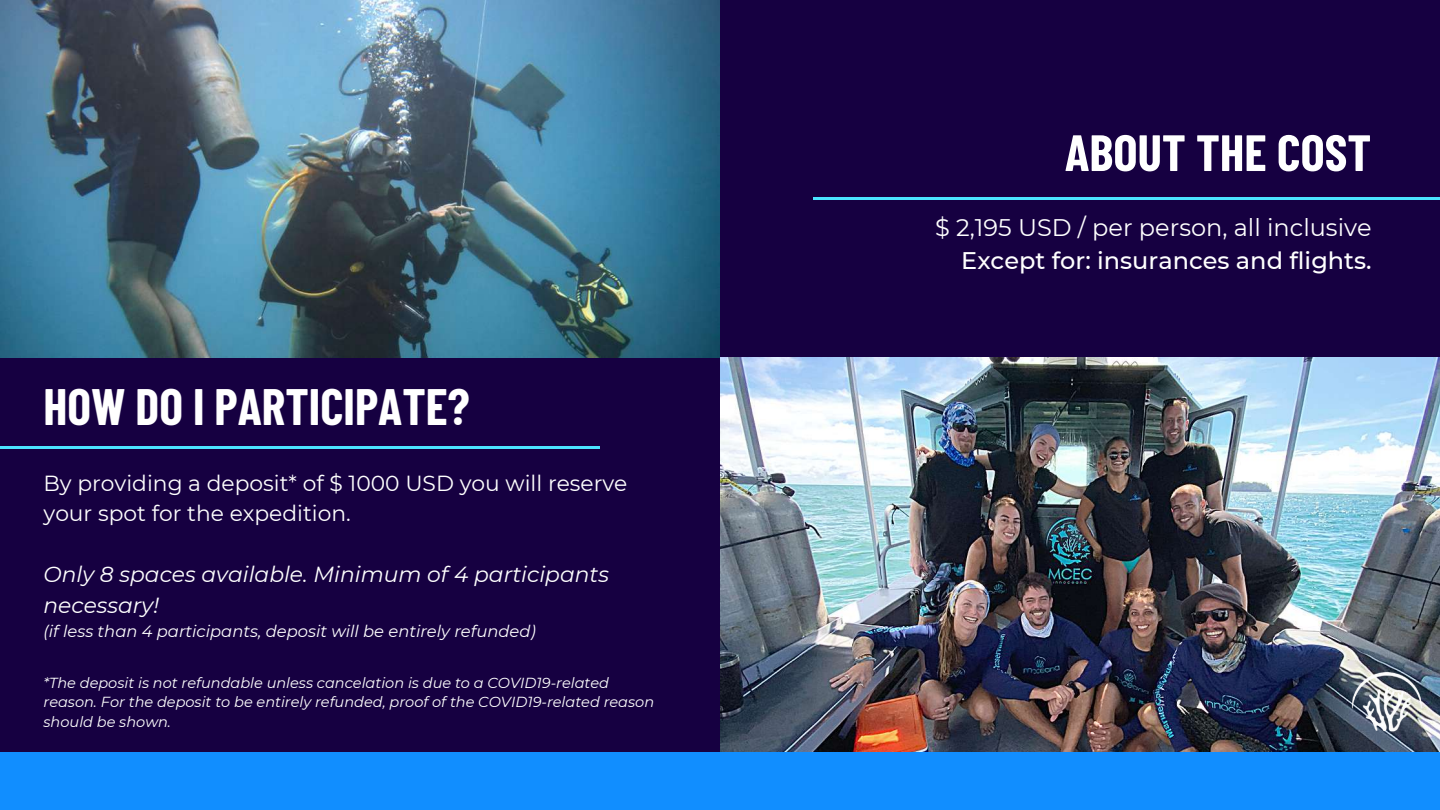
<style>
.page{position:relative;width:1440px;height:810px;background:#160041}
.page>*{position:absolute;margin:0;border:0;box-sizing:border-box;transform-origin:0 0}
.t1{font:700 51px "Barlow Condensed";color:#fff}
.t2{font:700 50px "Barlow Condensed";color:#fff}
.t3{font:24px "Montserrat";color:#fff}
.t4{font:500 24px "Montserrat";color:#fff}
.t5{font:21.8px/30.4px "Montserrat";color:#fff}
.t6{font:italic 21.8px/30.4px "Montserrat";color:#fff}
.t7{font:italic 16.3px "Montserrat";color:#fff}
.t8{font:italic 14.5px/19.8px "Montserrat";color:#fff}
</style>
<div class="page">
<img style="left:0;top:0;width:720px;height:358px">
<hr style="left:813px;top:197px;width:627px;height:3px;background:#4be4ff">
<hr style="left:0;top:446px;width:600px;height:3px;background:#4be4ff">
<img style="left:720px;top:358px;width:720px;height:394px">
<div style="left:0;top:752px;width:1440px;height:58px;background:#118eff"></div>
<img style="left:1294px;top:672px;width:146px;height:66px">
<h2 class="t2" style="left:44px;top:375px;width:427px">HOW DO I PARTICIPATE?</h2>
<h3 class="t5" style="left:44px;top:468px;width:585px">By providing a deposit* of $ 1000 USD you will reserve your spot for the expedition.</h3>
<h3 class="t6" style="left:44px;top:559px;width:567px">Only 8 spaces available. Minimum of 4 participants necessary!</h3>
<p class="t7" style="left:44px;top:621px;width:494px">(if less than 4 participants, deposit will be entirely refunded)</p>
<p class="t8" style="left:44px;top:672px;width:612px">*The deposit is not refundable unless cancelation is due to a COVID19-related reason. For the deposit to be entirely refunded, proof of the COVID19-related reason should be shown.</p>
<h1 class="t1" style="left:1065px;top:120px;width:308px">ABOUT THE COST</h1>
<h3 class="t3" style="left:935px;top:212px;width:438px">$ 2,195 USD / per person, all inclusive</h3>
<h3 class="t4" style="left:961px;top:245px;width:412px">Except for: insurances and flights.</h3>
</div>
